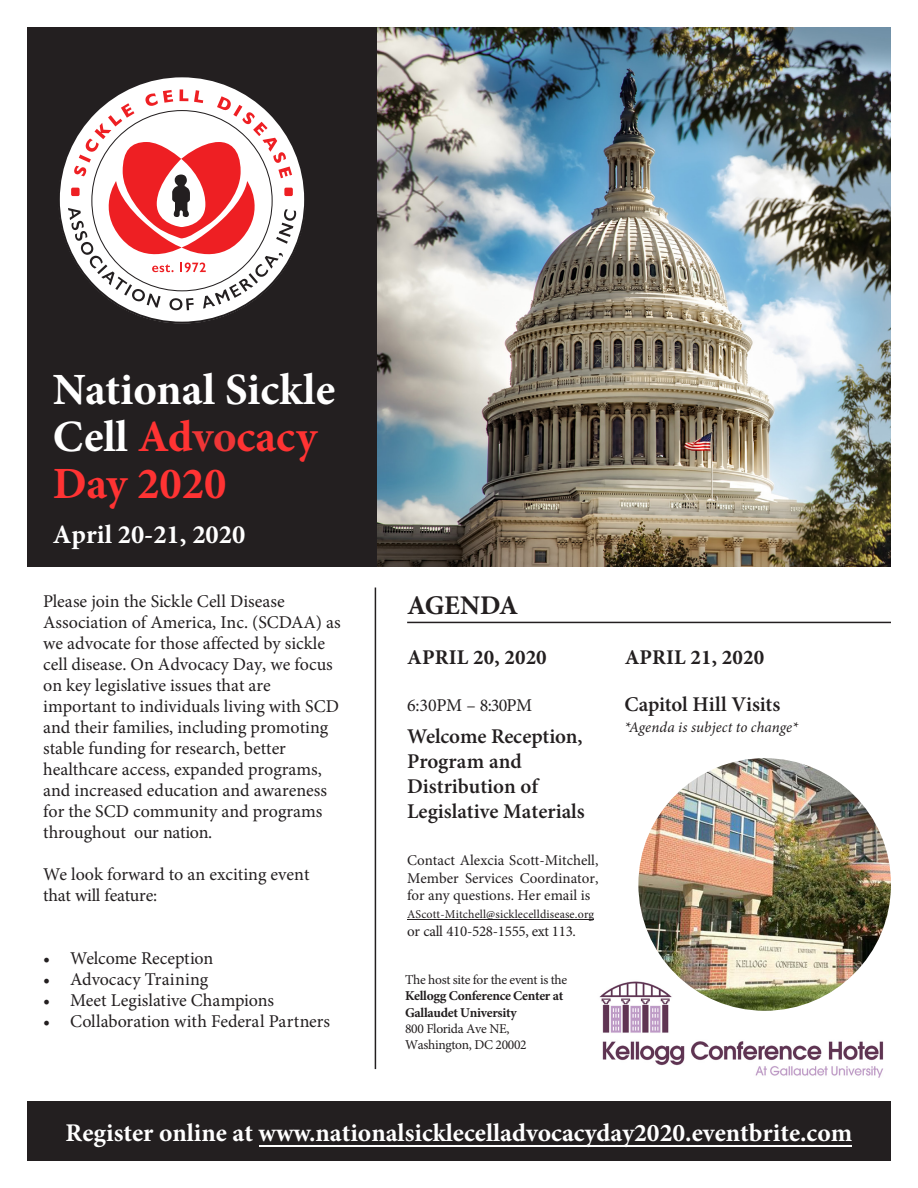
<style>
.page{position:relative;width:918px;height:1188px;background:#fff}
.page>*{position:absolute;margin:0;border:0;box-sizing:border-box;transform-origin:0 0}
.t1{font:700 44.7px/47.1px "Minion Pro";color:#fff}
.t2{font:700 27px "Minion Pro";letter-spacing:-.01em;color:#231f20}
.t3{font:700 26.55px "Minion Pro";color:#fff}
.t4{font:700 25.5px "Minion Pro";color:#fff}
.t5{font:600 21px/25.2px "Minion Pro";color:#231f20}
.t6{font:700 21px "Minion Pro";letter-spacing:.005em;color:#231f20}
.t7{font:18px/21px "Minion Pro";color:#231f20}
.t8{font:18px "Minion Pro";letter-spacing:-.025em;color:#231f20}
.t9{font:15px/17.9px "Minion Pro";color:#231f20;text-align:justify}
.t10{font:15px "Minion Pro";letter-spacing:-.02em;color:#231f20}
.t11{font:italic 15px "Minion Pro";letter-spacing:.005em;color:#231f20}
.t12{font:13.5px/16.2px "Minion Pro";letter-spacing:-.02em;color:#221e1f}
.t13{font:700 13.5px/16.2px "Minion Pro";letter-spacing:-.02em;color:#221e1f}
.t14{font:12px "Minion Pro";letter-spacing:.015em;color:#231f20}
.s1{color:#f33}
.s2{color:#ee3637}
</style>
<div class="page">
<img style="left:377px;top:27px;width:514px;height:540px">
<div style="left:27px;top:27px;width:350px;height:540px;background:#231f20"></div>
<div style="left:27px;top:1102px;width:864px;height:59px;background:#231f20"></div>
<svg style="left:59px;top:77px;width:246px;height:247px"></svg>
<svg style="left:68px;top:89px;width:228px;height:221px;background:#d4a4a5"></svg>
<img style="left:599px;top:979px;width:285px;height:99px">
<img style="left:638px;top:758px;width:253px;height:253px;border-radius:126px">
<hr style="left:375px;top:588px;width:1px;height:481px;background:#231f20">
<hr style="left:407px;top:622px;width:484px;height:1px;background:#231f20">
<hr style="left:407px;top:920px;width:187px;height:1px;background:#231f20">
<hr style="left:259px;top:1145px;width:593px;height:1px;background:#fff">
<p class="t1" style="left:53px;top:366px;width:284px">National Sickle<br>Cell <span class="s1">Ad</span><span class="s2">vo</span><span class="s1">cacy<br>Day 2020</span></p>
<p class="t3" style="left:53px;top:516px;width:194px">April 20-21, 2020</p>
<p class="t7" style="left:43px;top:591px;width:299px">Please join the Sickle Cell Disease Association of America, Inc. (SCDAA) as we advocate for those affected by sickle cell disease. On Advocacy Day, we focus on key legislative issues that are important to individuals living with SCD and their families, including promoting stable funding for research, better healthcare access, expanded programs, and increased education and awareness for the SCD community and programs throughout our nation.</p>
<p class="t7" style="left:43px;top:864px;width:268px">We look forward to an exciting event that will feature:</p>
<p class="t7" style="left:43px;top:948px;width:172px">• Welcome Reception</p>
<p class="t7" style="left:43px;top:969px;width:167px">• Advocacy Training</p>
<p class="t7" style="left:43px;top:990px;width:232px">• Meet Legislative Champions</p>
<p class="t7" style="left:43px;top:1011px;width:288px">• Collaboration with Federal Partners</p>
<p class="t2" style="left:407px;top:586px;width:113px">AGENDA</p>
<p class="t6" style="left:407px;top:643px;width:141px">APRIL 20, 2020</p>
<p class="t8" style="left:407px;top:693px;width:127px">6:30PM – 8:30PM</p>
<p class="t5" style="left:407px;top:723px;width:179px">Welcome Reception,<br>Program and<br>Distribution of<br>Legislative Materials</p>
<p class="t9" style="left:407px;top:851px;width:193px">Contact Alexcia Scott-Mitchell, Member Services Coordinator, for any questions. Her email is</p>
<p class="t14" style="left:407px;top:906px;width:189px">AScott-Mitchell@sicklecelldisease.org</p>
<p class="t10" style="left:407px;top:921px;width:171px">or call 410-528-1555, ext 113.</p>
<p class="t12" style="left:405px;top:972px;width:164px">The host site for the event is the</p>
<p class="t13" style="left:405px;top:988px;width:160px">Kellogg Conference Center at<br>Gallaudet University</p>
<p class="t12" style="left:405px;top:1020px;width:123px">800 Florida Ave NE,<br>Washington, DC 20002</p>
<p class="t6" style="left:625px;top:643px;width:141px">APRIL 21, 2020</p>
<p class="t5" style="left:625px;top:691px;width:157px">Capitol Hill Visits</p>
<p class="t11" style="left:625px;top:717px;width:175px">*Agenda is subject to change*</p>
<p class="t4" style="left:66px;top:1114px;width:788px">Register online at www.nationalsicklecelladvocacyday2020.eventbrite.com</p>
</div>
